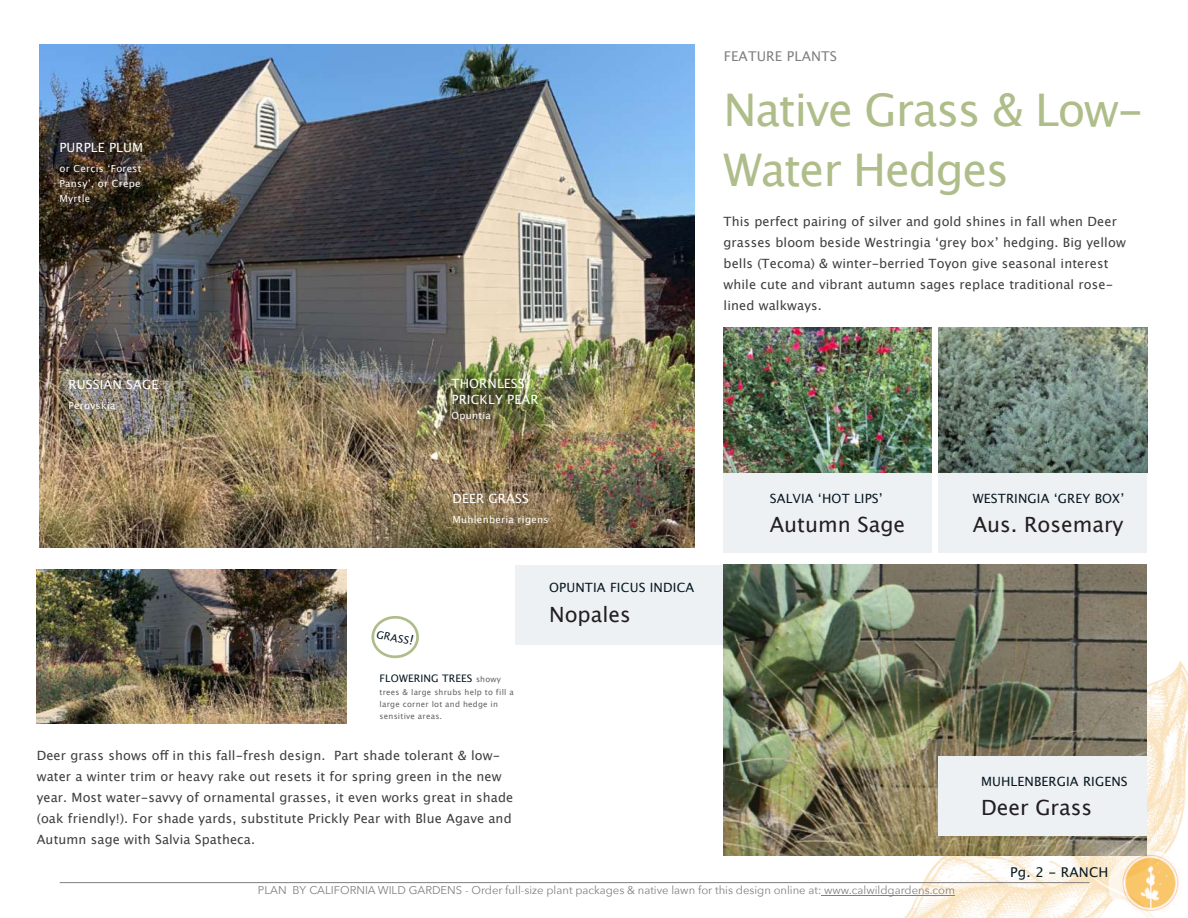
<style>
.page{position:relative;width:1188px;height:918px;background:#fff}
.page>*{position:absolute;margin:0;border:0;box-sizing:border-box;transform-origin:0 0}
.t1{font:45px/60px "Lucida Grande";letter-spacing:-.03em;color:#aebd89}
.t2{font:21px "Lucida Grande";color:#231f20}
.t3{font:13.5px "Lucida Grande";letter-spacing:.01em;color:#818080}
.t4{font:13.5px "Lucida Grande";letter-spacing:.01em;color:#071822}
.t5{font:12.75px/21px "Lucida Grande";letter-spacing:.01em;color:#3e3e3f}
.t6{font:12.75px "Lucida Grande";letter-spacing:.01em;color:#071822}
.t7{font:12.75px/16.5px "Lucida Grande";letter-spacing:.01em;color:#fff}
.t8{font:11.25px "Avenir Next";color:#818080}
.t9{font:10.5px "Lucida Grande";color:#071822}
.t10{font:10.35px "Lucida Grande";letter-spacing:.01em;color:#071822}
.t11{font:9.75px/15px "Lucida Grande";letter-spacing:.03em;color:#fff;text-align:justify}
.t12{font:7.95px/12.1px "Lucida Grande";letter-spacing:.03em;color:#636366}
.s1{font-size:13.35px}
.s2{font-size:7.95px;color:#636366}
</style>
<div class="page">
<div style="left:515px;top:565px;width:208px;height:80px;background:#eef1f3"></div>
<img style="left:39px;top:44px;width:655px;height:503px">
<img style="left:37px;top:570px;width:310px;height:153px">
<svg style="left:371px;top:616px;width:48px;height:43px"></svg>
<img style="left:817px;top:660px;width:371px;height:258px">
<img style="left:1109px;top:851px;width:79px;height:67px">
<hr style="left:60px;top:882px;width:1029px;height:1px;background:#818080">
<img style="left:724px;top:564px;width:423px;height:292px">
<img style="left:724px;top:327px;width:208px;height:146px">
<div style="left:724px;top:473px;width:208px;height:80px;background:#eef1f3"></div>
<img style="left:939px;top:327px;width:208px;height:146px">
<div style="left:939px;top:473px;width:208px;height:80px;background:#eef1f3"></div>
<div style="left:939px;top:757px;width:208px;height:79px;background:#eef1f3"></div>
<hr style="left:821px;top:895px;width:134px;height:1px;background:#818080">
<p class="t7" style="left:59px;top:140px;width:85px">PURPLE PLUM</p>
<p class="t11" style="left:59px;top:162px;width:84px">or Cercis ʻForest Pansyʼ, or Crepe Myrtle</p>
<p class="t7" style="left:69px;top:377px;width:91px">RUSSIAN SAGE</p>
<p class="t11" style="left:69px;top:399px;width:49px">Perovskia</p>
<p class="t7" style="left:452px;top:376px;width:88px">THORNLESS<br>PRICKLY PEAR</p>
<p class="t11" style="left:452px;top:409px;width:41px">Opuntia</p>
<p class="t7" style="left:453px;top:491px;width:78px">DEER GRASS</p>
<p class="t11" style="left:453px;top:513px;width:97px">Muhlenberia rigens</p>
<p class="t9" style="left:377px;top:630px;width:39px;rotate:11deg">GRASS<span class="s1">!</span></p>
<p class="t10" style="left:380px;top:674px;width:123px">FLOWERING TREES <span class="s2">showy</span></p>
<p class="t12" style="left:380px;top:686px;width:136px">trees &amp; large shrubs help to fill a large corner lot and hedge in sensitive areas.</p>
<p class="t6" style="left:549px;top:582px;width:147px">OPUNTIA FICUS INDICA</p>
<h2 class="t2" style="left:549px;top:605px;width:83px">Nopales</h2>
<p class="t5" style="left:37px;top:745px;width:478px">Deer grass shows off in this fall-fresh design. Part shade tolerant &amp; low&shy;water a winter trim or heavy rake out resets it for spring green in the new year. Most water-savvy of ornamental grasses, it even works great in shade (oak friendly!). For shade yards, substitute Prickly Pear with Blue Agave and Autumn sage with Salvia Spatheca.</p>
<p class="t3" style="left:724px;top:50px;width:115px">FEATURE PLANTS</p>
<h1 class="t1" style="left:724px;top:83px;width:422px">Native Grass &amp; Low-<br>Water Hedges</h1>
<p class="t5" style="left:724px;top:212px;width:404px">This perfect pairing of silver and gold shines in fall when Deer grasses bloom beside Westringia ʻgrey boxʼ hedging. Big yellow bells (Tecoma) &amp; winter-berried Toyon give seasonal interest while cute and vibrant autumn sages replace traditional rose&shy;lined walkways.</p>
<p class="t6" style="left:770px;top:493px;width:115px">SALVIA ʻHOT LIPSʼ</p>
<h2 class="t2" style="left:770px;top:516px;width:137px">Autumn Sage</h2>
<p class="t6" style="left:973px;top:493px;width:153px">WESTRINGIA ʻGREY BOXʼ</p>
<h2 class="t2" style="left:973px;top:516px;width:152px">Aus. Rosemary</h2>
<p class="t6" style="left:981px;top:776px;width:148px">MUHLENBERGIA RIGENS</p>
<h2 class="t2" style="left:981px;top:799px;width:113px">Deer Grass</h2>
<p class="t4" style="left:1010px;top:866px;width:100px">Pg. 2 - RANCH</p>
<p class="t8" style="left:258px;top:883px;width:699px">PLAN BY CALIFORNIA WILD GARDENS - Order full-size plant packages &amp; native lawn for this design online at: www.calwildgardens.com</p>
</div>
